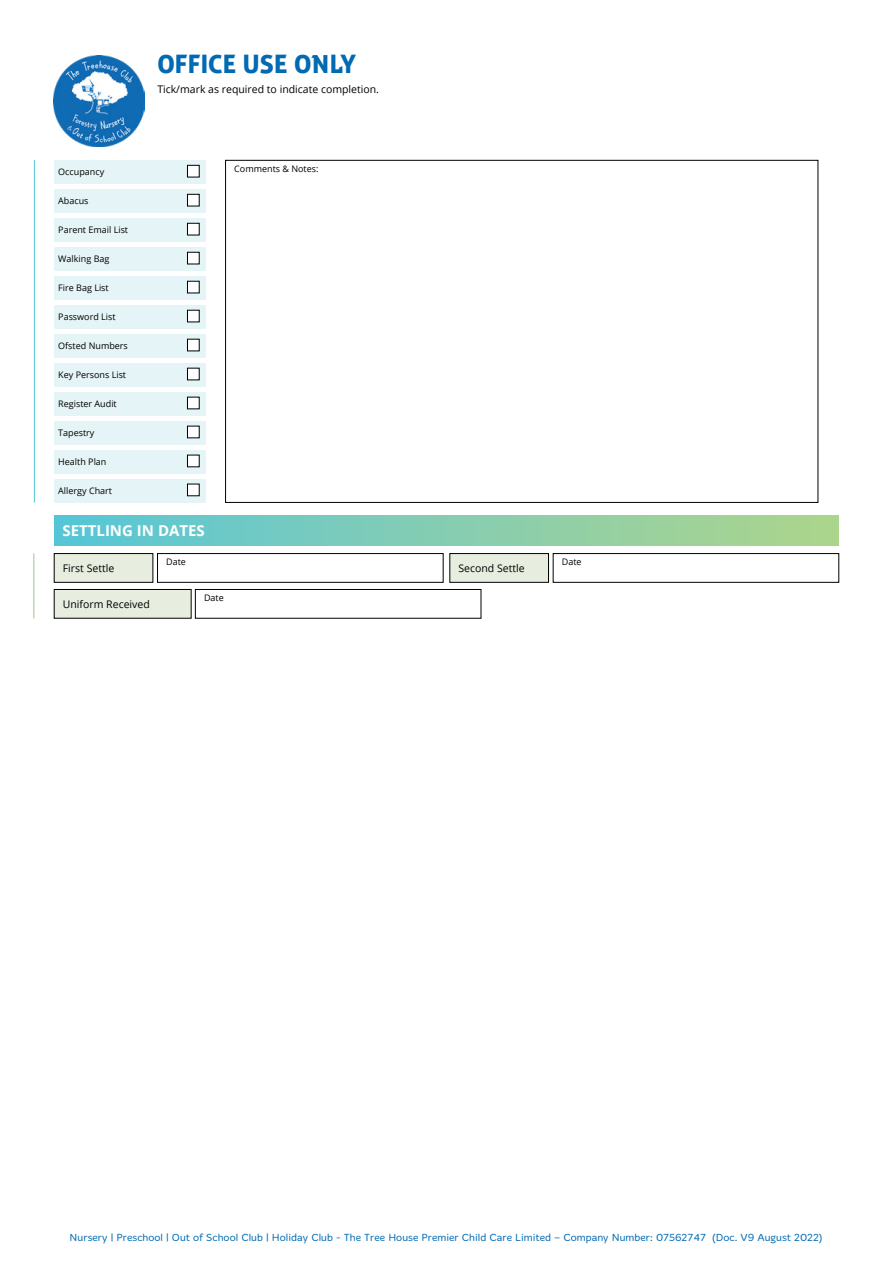
<style>
.page{position:relative;width:893px;height:1263px;background:#fff}
.page>*{position:absolute;margin:0;border:0;box-sizing:border-box;transform-origin:0 0}
.t1{font:700 25.5px "zwodrei";color:#006ab3}
.t2{font:700 15px "Open Sans";color:#fff}
.t3{font:300 10.5px "Merge";color:#006ab3}
.t4{font:10.5px "Open Sans";color:#000}
.t5{font:9px "Open Sans";color:#000}
</style>
<div class="page">
<img style="left:54px;top:56px;width:90px;height:90px">
<div style="left:54px;top:515px;width:785px;height:30px;background:linear-gradient(to right,#58c5d7,#afd58b)"></div>
<div style="left:54px;top:160px;width:151px;height:24px;background:#e5f4f6"></div>
<div style="left:187px;top:165px;width:12px;height:12px;background:#fff"></div>
<div style="left:187px;top:165px;width:13px;height:12px;border:1px solid #000"></div>
<div style="left:54px;top:247px;width:151px;height:24px;background:#e5f4f6"></div>
<div style="left:187px;top:252px;width:12px;height:12px;background:#fff"></div>
<div style="left:187px;top:252px;width:13px;height:12px;border:1px solid #000"></div>
<div style="left:54px;top:363px;width:151px;height:24px;background:#e5f4f6"></div>
<div style="left:187px;top:368px;width:12px;height:12px;background:#fff"></div>
<div style="left:187px;top:368px;width:13px;height:12px;border:1px solid #000"></div>
<div style="left:54px;top:189px;width:151px;height:24px;background:#e5f4f6"></div>
<div style="left:187px;top:194px;width:12px;height:12px;background:#fff"></div>
<div style="left:187px;top:194px;width:13px;height:12px;border:1px solid #000"></div>
<div style="left:54px;top:276px;width:151px;height:24px;background:#e5f4f6"></div>
<div style="left:187px;top:281px;width:12px;height:12px;background:#fff"></div>
<div style="left:187px;top:281px;width:13px;height:12px;border:1px solid #000"></div>
<div style="left:54px;top:392px;width:151px;height:24px;background:#e5f4f6"></div>
<div style="left:187px;top:397px;width:12px;height:12px;background:#fff"></div>
<div style="left:187px;top:397px;width:13px;height:12px;border:1px solid #000"></div>
<div style="left:54px;top:450px;width:151px;height:24px;background:#e5f4f6"></div>
<div style="left:187px;top:455px;width:12px;height:12px;background:#fff"></div>
<div style="left:187px;top:455px;width:13px;height:12px;border:1px solid #000"></div>
<div style="left:54px;top:218px;width:151px;height:24px;background:#e5f4f6"></div>
<div style="left:187px;top:223px;width:12px;height:12px;background:#fff"></div>
<div style="left:187px;top:223px;width:13px;height:12px;border:1px solid #000"></div>
<div style="left:54px;top:334px;width:151px;height:24px;background:#e5f4f6"></div>
<div style="left:187px;top:339px;width:12px;height:12px;background:#fff"></div>
<div style="left:187px;top:339px;width:13px;height:12px;border:1px solid #000"></div>
<div style="left:54px;top:305px;width:151px;height:24px;background:#e5f4f6"></div>
<div style="left:187px;top:310px;width:12px;height:12px;background:#fff"></div>
<div style="left:187px;top:310px;width:13px;height:12px;border:1px solid #000"></div>
<div style="left:54px;top:421px;width:151px;height:24px;background:#e5f4f6"></div>
<div style="left:187px;top:426px;width:12px;height:12px;background:#fff"></div>
<div style="left:187px;top:426px;width:13px;height:12px;border:1px solid #000"></div>
<div style="left:54px;top:479px;width:151px;height:24px;background:#e5f4f6"></div>
<div style="left:187px;top:484px;width:12px;height:12px;background:#fff"></div>
<div style="left:187px;top:484px;width:13px;height:12px;border:1px solid #000"></div>
<div style="left:54px;top:554px;width:99px;height:28px;background:#e8eedf"></div>
<div style="left:54px;top:553px;width:99px;height:29px;border:1px solid #000"></div>
<div style="left:157px;top:553px;width:286px;height:29px;border:1px solid #000"></div>
<div style="left:450px;top:554px;width:98px;height:28px;background:#e8eedf"></div>
<div style="left:450px;top:553px;width:99px;height:29px;border:1px solid #000"></div>
<div style="left:54px;top:589px;width:137px;height:29px;background:#e8eedf"></div>
<div style="left:54px;top:589px;width:137px;height:29px;border:1px solid #000"></div>
<div style="left:553px;top:553px;width:286px;height:29px;border:1px solid #000"></div>
<div style="left:195px;top:589px;width:286px;height:29px;border:1px solid #000"></div>
<hr style="left:34px;top:160px;width:1px;height:343px;background:#53c6d6">
<hr style="left:34px;top:553px;width:1px;height:65px;background:#a2c384">
<h1 class="t1" style="left:157px;top:50px;width:200px">OFFICE USE ONLY</h1>
<p class="t5" style="left:58px;top:166px;width:47px">Occupancy</p>
<p class="t5" style="left:58px;top:195px;width:32px">Abacus</p>
<p class="t5" style="left:58px;top:224px;width:71px">Parent Email List</p>
<p class="t5" style="left:58px;top:253px;width:53px">Walking Bag</p>
<p class="t5" style="left:58px;top:282px;width:52px">Fire Bag List</p>
<p class="t5" style="left:58px;top:311px;width:59px">Password List</p>
<p class="t5" style="left:58px;top:340px;width:71px">Ofsted Numbers</p>
<p class="t5" style="left:58px;top:369px;width:69px">Key Persons List</p>
<p class="t5" style="left:58px;top:398px;width:60px">Register Audit</p>
<p class="t5" style="left:58px;top:427px;width:38px">Tapestry</p>
<p class="t5" style="left:58px;top:456px;width:50px">Health Plan</p>
<p class="t5" style="left:58px;top:485px;width:55px">Allergy Chart</p>
<p class="t4" style="left:157px;top:82px;width:223px">Tick/mark as required to indicate completion.</p>
<p class="t5" style="left:234px;top:162px;width:86px">Comments &amp; Notes:</p>
<h2 class="t2" style="left:63px;top:520px;width:144px">SETTLING IN DATES</h2>
<p class="t4" style="left:63px;top:561px;width:53px">First Settle</p>
<p class="t4" style="left:63px;top:597px;width:88px">Uniform Received</p>
<p class="t5" style="left:166px;top:555px;width:21px">Date</p>
<p class="t5" style="left:204px;top:591px;width:21px">Date</p>
<p class="t4" style="left:458px;top:561px;width:68px">Second Settle</p>
<p class="t5" style="left:562px;top:555px;width:21px">Date</p>
<p class="t3" style="left:70px;top:1231px;width:754px">Nursery | Preschool | Out of School Club | Holiday Club - The Tree House Premier Child Care Limited – Company Number: 07562747 (Doc. V9 August 2022)</p>
</div>
